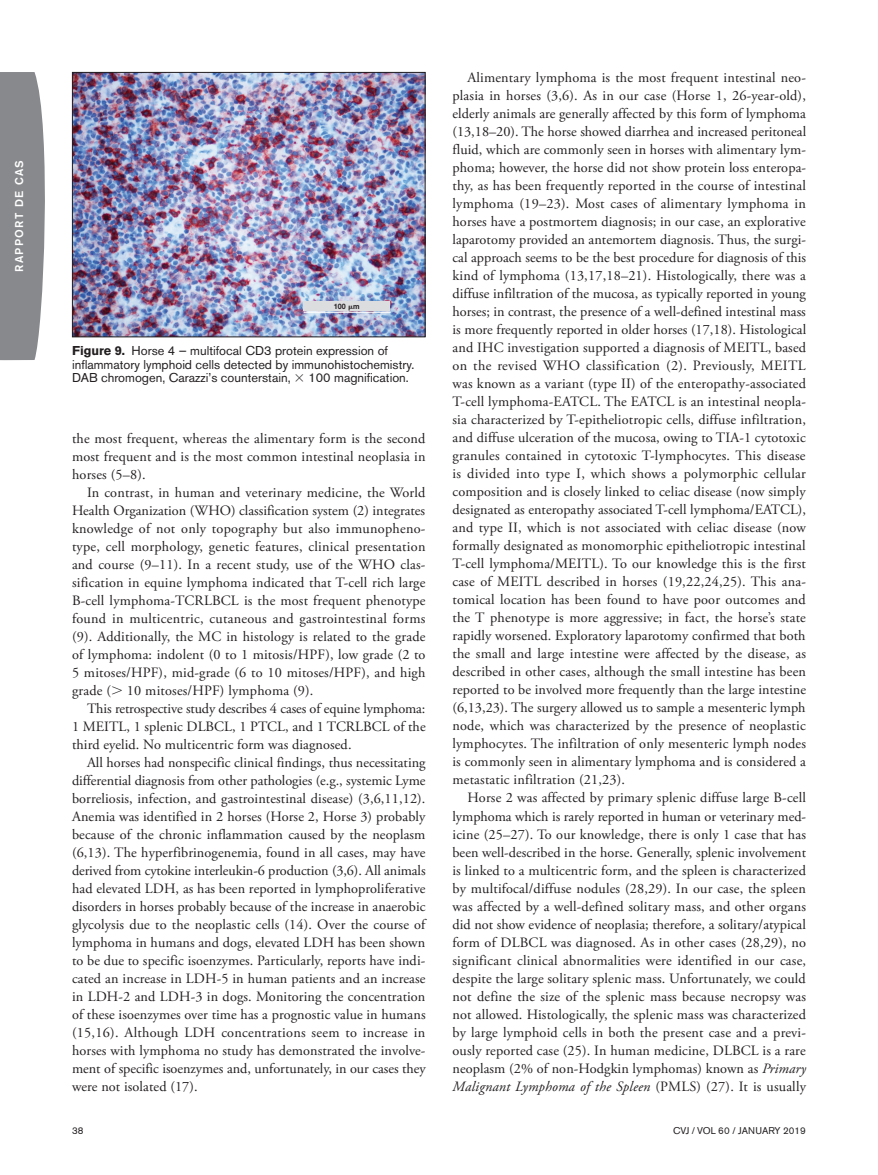
<style>
.page{position:relative;width:878px;height:1175px;background:#fff}
.page>*{position:absolute;margin:0;border:0;box-sizing:border-box;transform-origin:0 0}
.t1{font:14.25px/18px "Adobe Garamond Pro";letter-spacing:.01em;color:#231f20;text-align:justify}
.t2{font:12.75px/13.5px "Akzidenz Grotesk BE";color:#231f20}
.t3{font:500 11.25px "Akzidenz Grotesk BE";letter-spacing:.115em;color:#fff}
.t4{font:9.75px "Akzidenz Grotesk BE";color:#231f20}
.t5{font:700 7.5px "Helvetica Neue";color:#231f20;scale:.95 1}
.s1{font-family:"Mathematical Pi Four";font-weight:400}
.s2{font-weight:700}
.s3{font-family:"Mathematical Pi One"}
.s4{font-style:italic}
</style>
<div class="page">
<div style="left:0;top:72px;width:45px;height:288px;background:#87898c"></div>
<img style="left:74px;top:74px;width:349px;height:261px">
<div style="left:72px;top:72px;width:353px;height:265px;border:1px solid #231f20"></div>
<div style="left:303px;top:302px;width:87px;height:9px;background:#dcdddf"></div>
<p class="t3" style="left:12px;top:272px;width:113px;rotate:-90deg">RAPPORT DE CAS</p>
<p class="t5" style="left:334px;top:301px;width:29px">100 <span class="s1">m</span>m</p>
<p class="t2" style="left:72px;top:344px;width:344px"><span class="s2">Figure 9.</span> Horse 4 — multifocal CD3 protein expression of inflammatory lymphoid cells detected by immunohistochemistry.<br>DAB chromogen, Carazzi’s counterstain, <span class="s3">3</span> 100 magnification.</p>
<p class="t1" style="left:72px;top:429px;width:355px">the most frequent, whereas the alimentary form is the second most frequent and is the most common intestinal neoplasia in horses (5–8).</p>
<p class="t1" style="left:72px;top:483px;width:355px;text-indent:15px">In contrast, in human and veterinary medicine, the World Health Organization (WHO) classification system (2) integrates knowledge of not only topography but also immunopheno&shy;type, cell morphology, genetic features, clinical presentation and course (9–11). In a recent study, use of the WHO clas&shy;sification in equine lymphoma indicated that T-cell rich large B-cell lymphoma-TCRLBCL is the most frequent phenotype found in multicentric, cutaneous and gastrointestinal forms (9). Additionally, the MC in histology is related to the grade of lymphoma: indolent (0 to 1 mitosis/HPF), low grade (2 to 5 mitoses/HPF), mid-grade (6 to 10 mitoses/HPF), and high grade (<span class="s3">.</span> 10 mitoses/HPF) lymphoma (9).</p>
<p class="t1" style="left:72px;top:699px;width:355px;text-indent:15px">This retrospective study describes 4 cases of equine lymphoma:<br>1 MEITL, 1 splenic DLBCL, 1 PTCL, and 1 TCRLBCL of the third eyelid. No multicentric form was diagnosed.</p>
<p class="t1" style="left:72px;top:753px;width:355px;text-indent:15px">All horses had nonspecific clinical findings, thus necessitating differential diagnosis from other pathologies (e.g., systemic Lyme borreliosis, infection, and gastrointestinal disease) (3,6,11,12).<br>Anemia was identified in 2 horses (Horse 2, Horse 3) probably because of the chronic inflammation caused by the neoplasm (6,13). The hyperfibrinogenemia, found in all cases, may have derived from cytokine interleukin-6 production (3,6). All animals had elevated LDH, as has been reported in lymphoproliferative disorders in horses probably because of the increase in anaerobic glycolysis due to the neoplastic cells (14). Over the course of lymphoma in humans and dogs, elevated LDH has been shown to be due to specific isoenzymes. Particularly, reports have indi&shy;cated an increase in LDH-5 in human patients and an increase in LDH-2 and LDH-3 in dogs. Monitoring the concentration of these isoenzymes over time has a prognostic value in humans (15,16). Although LDH concentrations seem to increase in horses with lymphoma no study has demonstrated the involve&shy;ment of specific isoenzymes and, unfortunately, in our cases they were not isolated (17).</p>
<p class="t1" style="left:452px;top:69px;width:355px;text-indent:15px">Alimentary lymphoma is the most frequent intestinal neo&shy;plasia in horses (3,6). As in our case (Horse 1, 26-year-old), elderly animals are generally affected by this form of lymphoma (13,18–20). The horse showed diarrhea and increased peritoneal fluid, which are commonly seen in horses with alimentary lym&shy;phoma; however, the horse did not show protein loss enteropa&shy;thy, as has been frequently reported in the course of intestinal lymphoma (19–23). Most cases of alimentary lymphoma in horses have a postmortem diagnosis; in our case, an explorative laparotomy provided an antemortem diagnosis. Thus, the surgi&shy;cal approach seems to be the best procedure for diagnosis of this kind of lymphoma (13,17,18–21). Histologically, there was a diffuse infiltration of the mucosa, as typically reported in young horses; in contrast, the presence of a well-defined intestinal mass is more frequently reported in older horses (17,18). Histological and IHC investigation supported a diagnosis of MEITL, based on the revised WHO classification (2). Previously, MEITL was known as a variant (type II) of the enteropathy-associated T-cell lymphoma-EATCL. The EATCL is an intestinal neopla&shy;sia characterized by T-epitheliotropic cells, diffuse infiltration, and diffuse ulceration of the mucosa, owing to TIA-1 cytotoxic granules contained in cytotoxic T-lymphocytes. This disease is divided into type I, which shows a polymorphic cellular composition and is closely linked to celiac disease (now simply designated as enteropathy associated T-cell lymphoma/EATCL), and type II, which is not associated with celiac disease (now formally designated as monomorphic epitheliotropic intestinal T-cell lymphoma/MEITL). To our knowledge this is the first case of MEITL described in horses (19,22,24,25). This ana&shy;tomical location has been found to have poor outcomes and the T phenotype is more aggressive; in fact, the horse’s state rapidly worsened. Exploratory laparotomy confirmed that both the small and large intestine were affected by the disease, as described in other cases, although the small intestine has been reported to be involved more frequently than the large intestine (6,13,23). The surgery allowed us to sample a mesenteric lymph node, which was characterized by the presence of neoplastic lymphocytes. The infiltration of only mesenteric lymph nodes is commonly seen in alimentary lymphoma and is considered a metastatic infiltration (21,23).</p>
<p class="t1" style="left:452px;top:789px;width:355px;text-indent:15px">Horse 2 was affected by primary splenic diffuse large B-cell lymphoma which is rarely reported in human or veterinary med&shy;icine (25–27). To our knowledge, there is only 1 case that has been well-described in the horse. Generally, splenic involvement is linked to a multicentric form, and the spleen is characterized by multifocal/diffuse nodules (28,29). In our case, the spleen was affected by a well-defined solitary mass, and other organs did not show evidence of neoplasia; therefore, a solitary/atypical form of DLBCL was diagnosed. As in other cases (28,29), no significant clinical abnormalities were identified in our case, despite the large solitary splenic mass. Unfortunately, we could not define the size of the splenic mass because necropsy was not allowed. Histologically, the splenic mass was characterized by large lymphoid cells in both the present case and a previ&shy;ously reported case (25). In human medicine, DLBCL is a rare neoplasm (2% of non-Hodgkin lymphomas) known as <span class="s4">Primary Malignant Lymphoma of the Spleen</span> (PMLS) (27). It is usually</p>
<p class="t4" style="left:72px;top:1125px;width:13px">38</p>
<p class="t4" style="left:673px;top:1125px;width:134px">CVJ / VOL 60 / JANUARY 2019</p>
</div>
